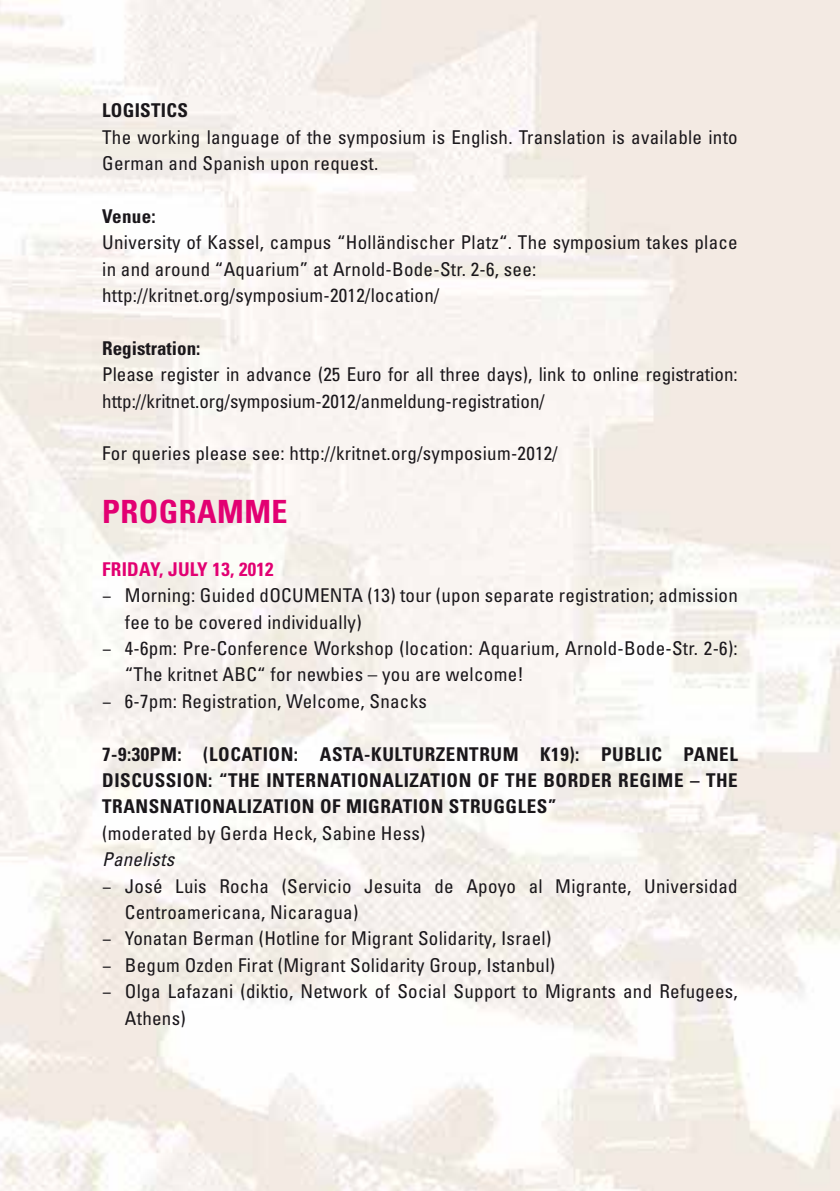
<style>
.page{position:relative;width:840px;height:1191px;background:#fff}
.page>*{position:absolute;margin:0;border:0;box-sizing:border-box;transform-origin:0 0}
.t1{font:700 condensed 32px "Univers";letter-spacing:.015em;color:#e20072}
.t2{font:condensed 19px/26.4px "Univers";letter-spacing:.015em;color:#1a171b}
.t3{font:700 condensed 19px/26.4px "Univers";letter-spacing:.03em;color:#1a171b;text-align:justify}
.t4{font:700 condensed 19px "Univers";letter-spacing:.015em;color:#e20072}
.t5{font:700 condensed 19px "Univers";color:#1a171b}
.t6{font:italic condensed 19px "Univers";letter-spacing:.015em;color:#1a171b}
</style>
<div class="page">
<p class="t3" style="left:102px;top:99px;width:87px">LOGISTICS</p>
<p class="t2" style="left:102px;top:125px;width:636px">The working language of the symposium is English. Translation is available into<br>German and Spanish upon request.</p>
<p class="t3" style="left:102px;top:205px;width:55px">Venue:</p>
<p class="t2" style="left:102px;top:231px;width:636px">University of Kassel, campus “Holländischer Platz“. The symposium takes place in and around “Aquarium” at Arnold-Bode-Str. 2-6, see: http://kritnet.org/symposium-2012/location/</p>
<p class="t5" style="left:102px;top:341px;width:100px">Registration:</p>
<p class="t2" style="left:102px;top:363px;width:636px">Please register in advance (25 Euro for all three days), link to online registration: http://kritnet.org/symposium-2012/anmeldung-registration/</p>
<p class="t2" style="left:102px;top:442px;width:457px">For queries please see: http://kritnet.org/symposium-2012/</p>
<h1 class="t1" style="left:102px;top:500px;width:187px">PROGRAMME</h1>
<p class="t4" style="left:102px;top:562px;width:173px">FRIDAY, JULY 13, 2012</p>
<p class="t2" style="left:102px;top:584px;width:636px">− Morning: Guided dOCUMENTA (13) tour (upon separate registration; admission</p>
<p class="t2" style="left:125px;top:610px;width:238px">fee to be covered individually)</p>
<p class="t2" style="left:102px;top:636px;width:636px">− 4-6pm: Pre-Conference Workshop (location: Aquarium, Arnold-Bode-Str. 2-6):</p>
<p class="t2" style="left:125px;top:663px;width:400px">“The kritnet ABC“ for newbies – you are welcome!</p>
<p class="t2" style="left:102px;top:689px;width:326px">− 6-7pm: Registration, Welcome, Snacks</p>
<p class="t3" style="left:102px;top:742px;width:636px">7-9:30PM: (LOCATION: ASTA-KULTURZENTRUM K19): PUBLIC PANEL DISCUSSION: “THE INTERNATIONALIZATION OF THE BORDER REGIME – THE TRANSNATIONALIZATION OF MIGRATION STRUGGLES”</p>
<p class="t2" style="left:102px;top:821px;width:324px">(moderated by Gerda Heck, Sabine Hess)</p>
<p class="t6" style="left:102px;top:852px;width:73px">Panelists</p>
<p class="t2" style="left:102px;top:874px;width:636px">− José Luis Rocha (Servicio Jesuita de Apoyo al Migrante, Universidad</p>
<p class="t2" style="left:125px;top:900px;width:235px">Centroamericana, Nicaragua)</p>
<p class="t2" style="left:102px;top:927px;width:450px">− Yonatan Berman (Hotline for Migrant Solidarity, Israel)</p>
<p class="t2" style="left:102px;top:953px;width:454px">− Begum Ozden Firat (Migrant Solidarity Group, Istanbul)</p>
<p class="t2" style="left:102px;top:980px;width:636px">− Olga Lafazani (diktio, Network of Social Support to Migrants and Refugees,</p>
<p class="t2" style="left:125px;top:1006px;width:62px">Athens)</p>
</div>
